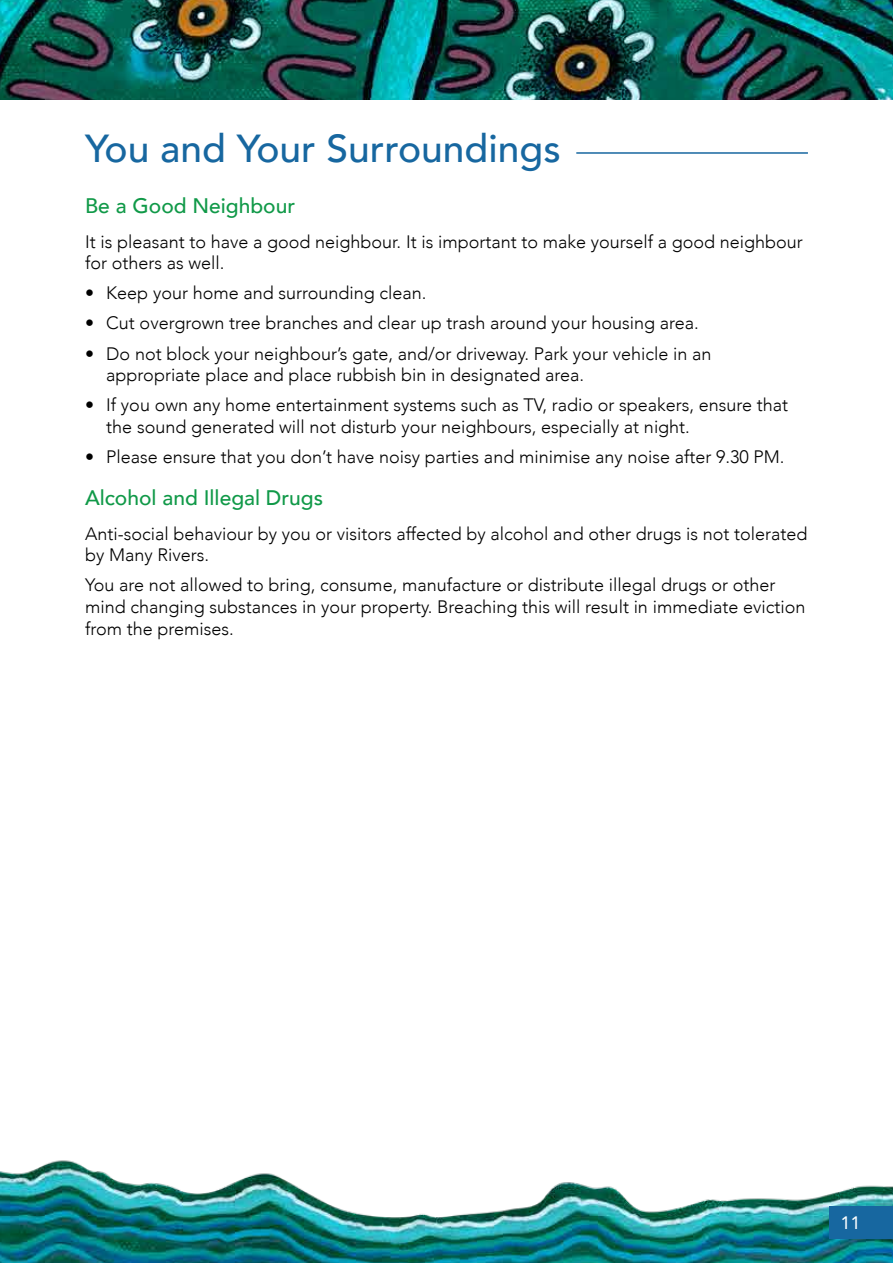
<style>
.page{position:relative;width:893px;height:1263px;background:#fff}
.page>*{position:absolute;margin:0;border:0;box-sizing:border-box;transform-origin:0 0}
.t1{font:500 39px "Avenir";color:#1767a0}
.t2{font:500 21px "Avenir";color:#109948}
.t3{font:300 18px/21.6px "Avenir";color:#000}
.t4{font:18px "Avenir";color:#fff}
</style>
<div class="page">
<img style="left:0;top:1160px;width:893px;height:103px">
<img style="left:0;top:0;width:893px;height:99px">
<div style="left:830px;top:1206px;width:63px;height:33px;background:#1767a0"></div>
<hr style="left:576px;top:152px;width:232px;height:2px;background:#1767a0">
<h1 class="t1" style="left:85px;top:115px;width:477px">You and Your Surroundings</h1>
<p class="t2" style="left:85px;top:188px;width:212px">Be a Good Neighbour</p>
<p class="t3" style="left:85px;top:231px;width:719px">It is pleasant to have a good neighbour. It is important to make yourself a good neighbour for others as well.</p>
<p class="t3" style="left:85px;top:282px;width:343px">• Keep your home and surrounding clean.</p>
<p class="t3" style="left:85px;top:312px;width:615px">• Cut overgrown tree branches and clear up trash around your housing area.</p>
<p class="t3" style="left:106px;top:343px;width:607px;text-indent:-21px">• Do not block your neighbour’s gate, and/or driveway. Park your vehicle in an appropriate place and place rubbish bin in designated area.</p>
<p class="t3" style="left:106px;top:394px;width:683px;text-indent:-21px">• If you own any home entertainment systems such as TV, radio or speakers, ensure that the sound generated will not disturb your neighbours, especially at night.</p>
<p class="t3" style="left:85px;top:446px;width:701px">• Please ensure that you don’t have noisy parties and minimise any noise after 9.30 PM.</p>
<p class="t2" style="left:85px;top:480px;width:240px">Alcohol and Illegal Drugs</p>
<p class="t3" style="left:85px;top:523px;width:724px">Anti-social behaviour by you or visitors affected by alcohol and other drugs is not tolerated by Many Rivers.</p>
<p class="t3" style="left:85px;top:574px;width:722px">You are not allowed to bring, consume, manufacture or distribute illegal drugs or other mind changing substances in your property. Breaching this will result in immediate eviction from the premises.</p>
<p class="t4" style="left:840px;top:1208px;width:22px">11</p>
</div>
